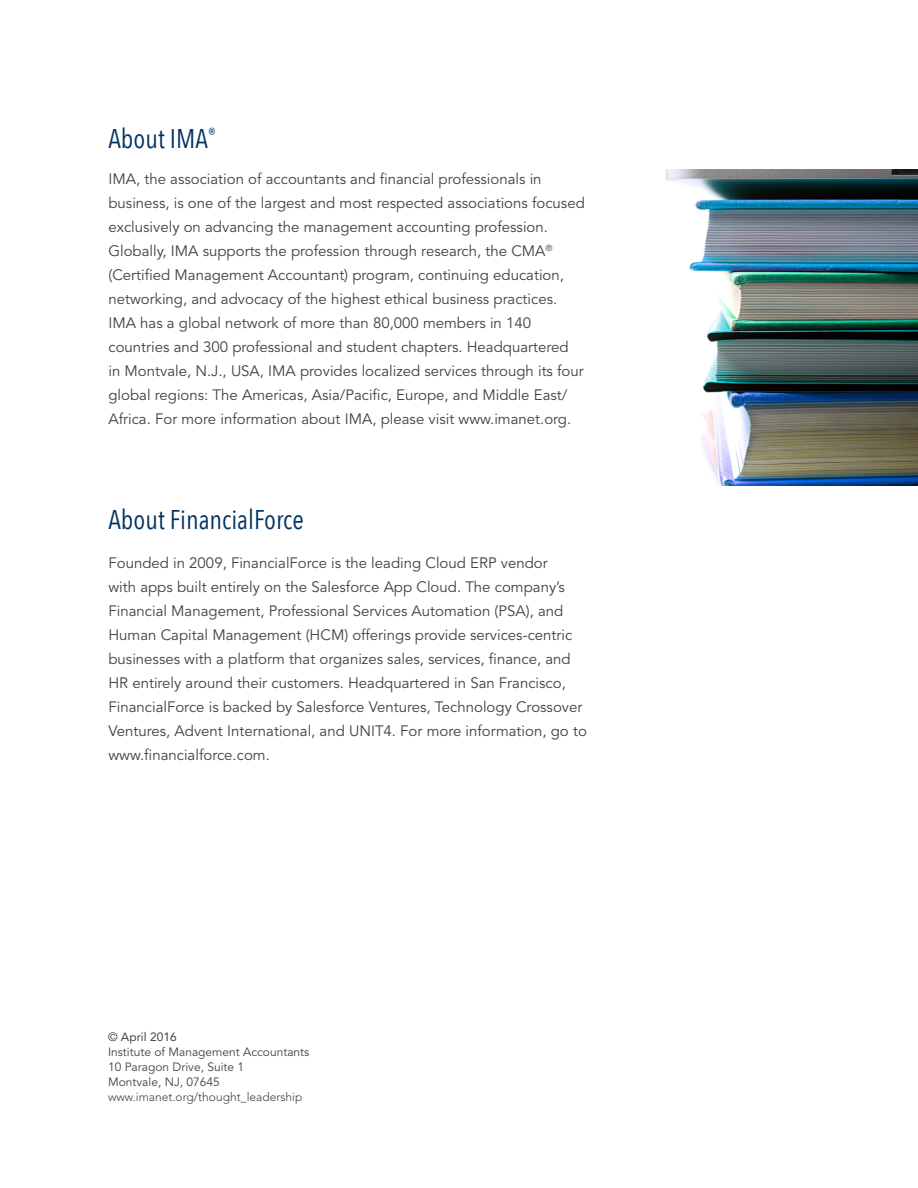
<style>
.page{position:relative;width:918px;height:1188px;background:#fff}
.page>*{position:absolute;margin:0;border:0;box-sizing:border-box;transform-origin:0 0}
.t1{font:27px "Avenir Next Condensed";color:#003260}
.t2{font:15px/24px "Avenir";color:#414042}
.t3{font:12px "Avenir";color:#414042}
.t4{font:300 12px "Avenir";color:#414042}
.t5{font:12px "Avenir";color:#414042}
.s1{font-style:inherit}
</style>
<div class="page">
<img style="left:665px;top:170px;width:253px;height:316px">
<p class="t1" style="left:108px;top:116px;width:109px">About IMA<sup>®</sup></p>
<p class="t2" style="left:108px;top:168px;width:478px">IMA, the association of accountants and financial professionals in business, is one of the largest and most respected associations focused exclusively on advancing the management accounting profession.<br>Globally, IMA supports the profession through research, the CMA<sup>® </sup>(Certified Management Accountant) program, continuing education, networking, and advocacy of the highest ethical business practices.<br>IMA has a global network of more than 80,000 members in 140 countries and 300 professional and student chapters. Headquartered<br>in Montvale, N.J., USA, IMA provides localized services through its four global regions: The Americas, Asia/Pacific, Europe, and Middle East/ Africa. For more information about IMA, please visit www.imanet.org.</p>
<p class="t1" style="left:108px;top:496px;width:197px">About FinancialForce</p>
<p class="t2" style="left:108px;top:552px;width:480px">Founded in 2009, FinancialForce is the leading Cloud ERP vendor<br>with apps built entirely on the Salesforce App Cloud. The company’s Financial Management, Professional Services Automation (PSA), and Human Capital Management (HCM) offerings provide services-centric businesses with a platform that organizes sales, services, finance, and HR entirely around their customers. Headquartered in San Francisco, FinancialForce is backed by Salesforce Ventures, Technology Crossover Ventures, Advent International, and UNIT4. For more information, go to www.financialforce.com.</p>
<p class="t5" style="left:108px;top:1030px;width:70px"><span class="s1">©</span> April 2016</p>
<p class="t3" style="left:108px;top:1045px;width:203px">Institute of Management Accountants</p>
<p class="t3" style="left:108px;top:1060px;width:138px">10 Paragon Drive, Suite 1</p>
<p class="t3" style="left:108px;top:1075px;width:113px">Montvale, NJ, 07645</p>
<p class="t4" style="left:108px;top:1090px;width:196px">www.imanet.org/thought_leadership</p>
</div>
